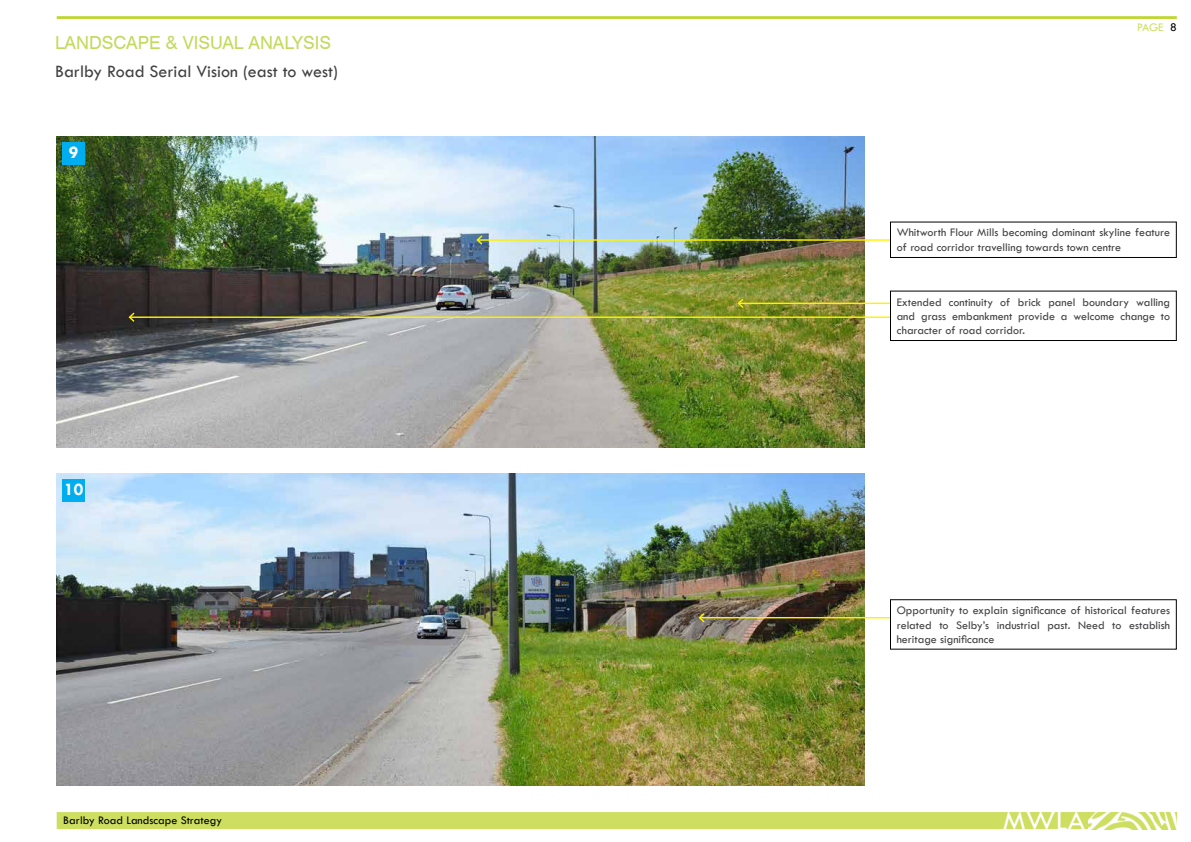
<style>
.page{position:relative;width:1191px;height:842px;background:#fff}
.page>*{position:absolute;margin:0;border:0;box-sizing:border-box;transform-origin:0 0}
.t1{font:30px "Tw Cen";color:#fff}
.t2{font:18px "Tw Cen";color:#414042}
.t3{font:18px "Swiss 721 BT";color:#c2da5c}
.t4{font:700 18px "Tw Cen";color:#fff}
.t5{font:12px/14.4px "Tw Cen";color:#414042;text-align:justify}
.t6{font:12px "Tw Cen";color:#000}
.t7{font:12px "Tw Cen";color:#cdde60}
.s1{color:#000}
</style>
<div class="page">
<img style="left:57px;top:136px;width:808px;height:312px">
<img style="left:57px;top:473px;width:808px;height:312px">
<div style="left:62px;top:142px;width:23px;height:22px;background:#00aeef"></div>
<div style="left:62px;top:479px;width:23px;height:23px;background:#00aeef"></div>
<hr style="left:57px;top:16px;width:1119px;height:3px;background:#c0d638">
<div style="left:57px;top:812px;width:1032px;height:17px;background:#cdde60"></div>
<img style="left:1088px;top:812px;width:88px;height:17px">
<div style="left:890px;top:291px;width:286px;height:50px;border:1px solid #000"></div>
<div style="left:890px;top:222px;width:286px;height:36px;border:1px solid #000"></div>
<hr style="left:130px;top:316px;width:760px;height:2px;background:#fff200">
<svg style="left:127px;top:311px;width:9px;height:12px"></svg>
<hr style="left:738px;top:303px;width:152px;height:1px;background:#fff200">
<svg style="left:736px;top:297px;width:9px;height:12px"></svg>
<hr style="left:477px;top:239px;width:413px;height:2px;background:#fff200">
<svg style="left:475px;top:234px;width:9px;height:12px"></svg>
<div style="left:890px;top:599px;width:286px;height:51px;border:1px solid #000"></div>
<hr style="left:699px;top:617px;width:191px;height:1px;background:#fff200">
<svg style="left:697px;top:611px;width:9px;height:13px"></svg>
<h2 class="t3" style="left:55px;top:32px;width:277px">LANDSCAPE &amp; VISUAL ANALYSIS</h2>
<h2 class="t2" style="left:55px;top:60px;width:284px">Barlby Road Serial Vision (east to west)</h2>
<h2 class="t4" style="left:69px;top:142px;width:11px">9</h2>
<h2 class="t4" style="left:64px;top:479px;width:21px">10</h2>
<p class="t7" style="left:1137px;top:20px;width:41px">PAGE <span class="s1">8</span></p>
<p class="t5" style="left:896px;top:225px;width:275px">Whitworth Flour Mills becoming dominant skyline feature of road corridor travelling towards town centre</p>
<p class="t5" style="left:896px;top:294px;width:275px">Extended continuity of brick panel boundary walling and grass embankment provide a welcome change to character of road corridor.</p>
<p class="t5" style="left:896px;top:603px;width:275px">Opportunity to explain significance of historical features related to Selby’s industrial past. Need to establish heritage significance</p>
<p class="t6" style="left:63px;top:813px;width:160px">Barlby Road Landscape Strategy</p>
<h1 class="t1" style="left:1002px;top:802px;width:84px">MWLA</h1>
</div>
